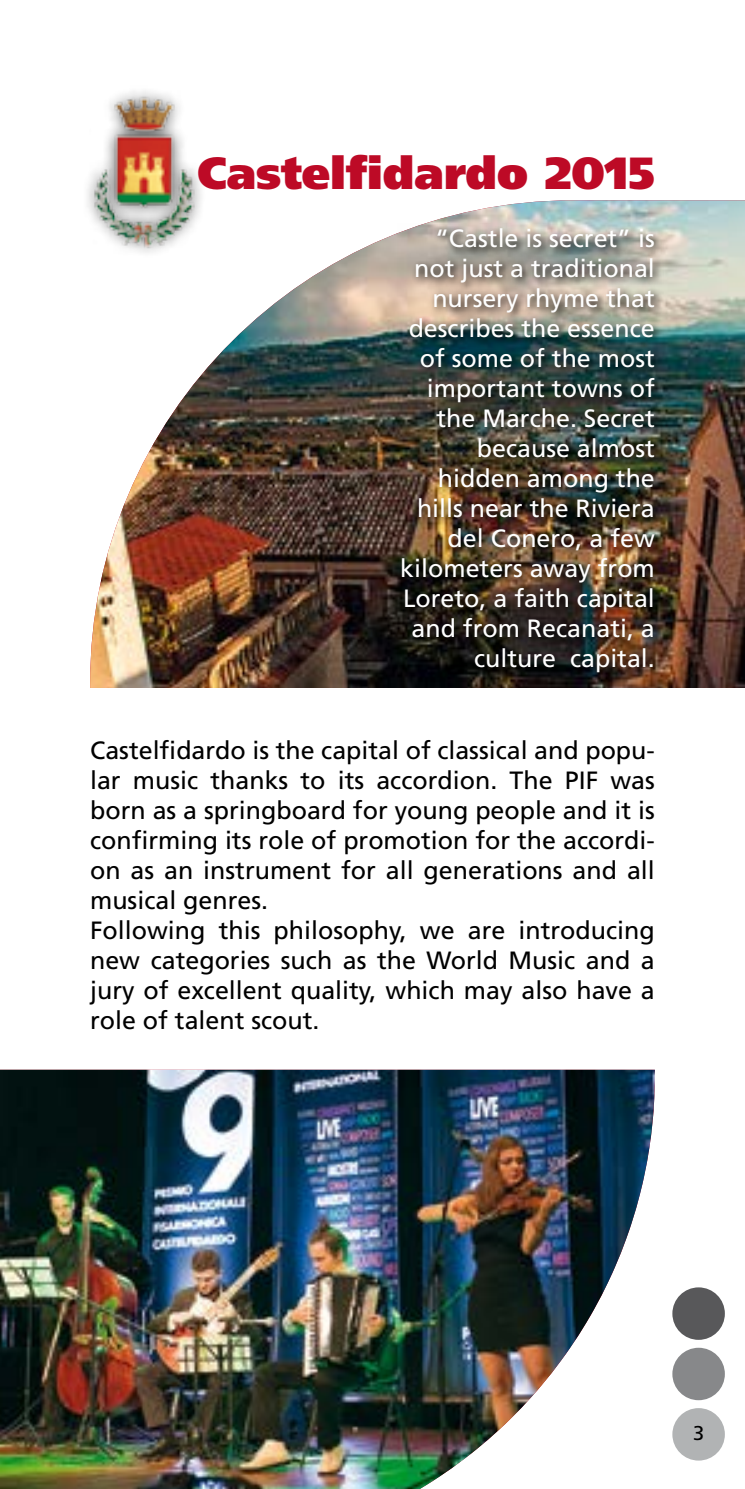
<style>
.page{position:relative;width:745px;height:1489px;background:#fff}
.page>*{position:absolute;margin:0;border:0;box-sizing:border-box;transform-origin:0 0}
.t1{font:900 45px "Frutiger";color:#bd0a26}
.t2{font:25px/30px "Frutiger";color:#000}
.t3{font:25px/30px "Frutiger";color:#fff;text-align:right}
.t4{font:20px "Frutiger";color:#000}
</style>
<div class="page">
<div style="left:672px;top:1287px;width:52px;height:52px;background:#58585a;border-radius:50%"></div>
<div style="left:672px;top:1347px;width:52px;height:52px;background:#87888a;border-radius:50%"></div>
<div style="left:672px;top:1407px;width:52px;height:53px;background:#b1b3b4;border-radius:50%"></div>
<img style="left:90px;top:200px;width:654px;height:488px">
<div style="left:80px;top:83px;width:126px;height:176px;background:#fff"></div>
<img style="left:90px;top:91px;width:108px;height:162px">
<img style="left:0;top:1069px;width:654px;height:419px">
<img style="left:397px;top:224px;width:266px;height:458px">
<h1 class="t1" style="left:197px;top:146px;width:458px">Castelfidardo 2015</h1>
<p class="t3" style="left:400px;top:223px;width:256px">“Castle is secret” is not just a traditional nursery rhyme that describes the essence of some of the most important towns of the Marche. Secret because almost hidden among the hills near the Riviera del Conero, a few kilometers away from<br>Loreto, a faith capital and from Recanati, a culture capital.</p>
<p class="t2" style="left:90px;top:735px;width:566px">Castelfidardo is the capital of classical and popu&shy;lar music thanks to its accordion. The PIF was born as a springboard for young people and it is confirming its role of promotion for the accordi&shy;on as an instrument for all generations and all musical genres.<br>Following this philosophy, we are introducing new categories such as the World Music and a jury of excellent quality, which may also have a role of talent scout.</p>
<p class="t4" style="left:692px;top:1421px;width:13px">3</p>
</div>
